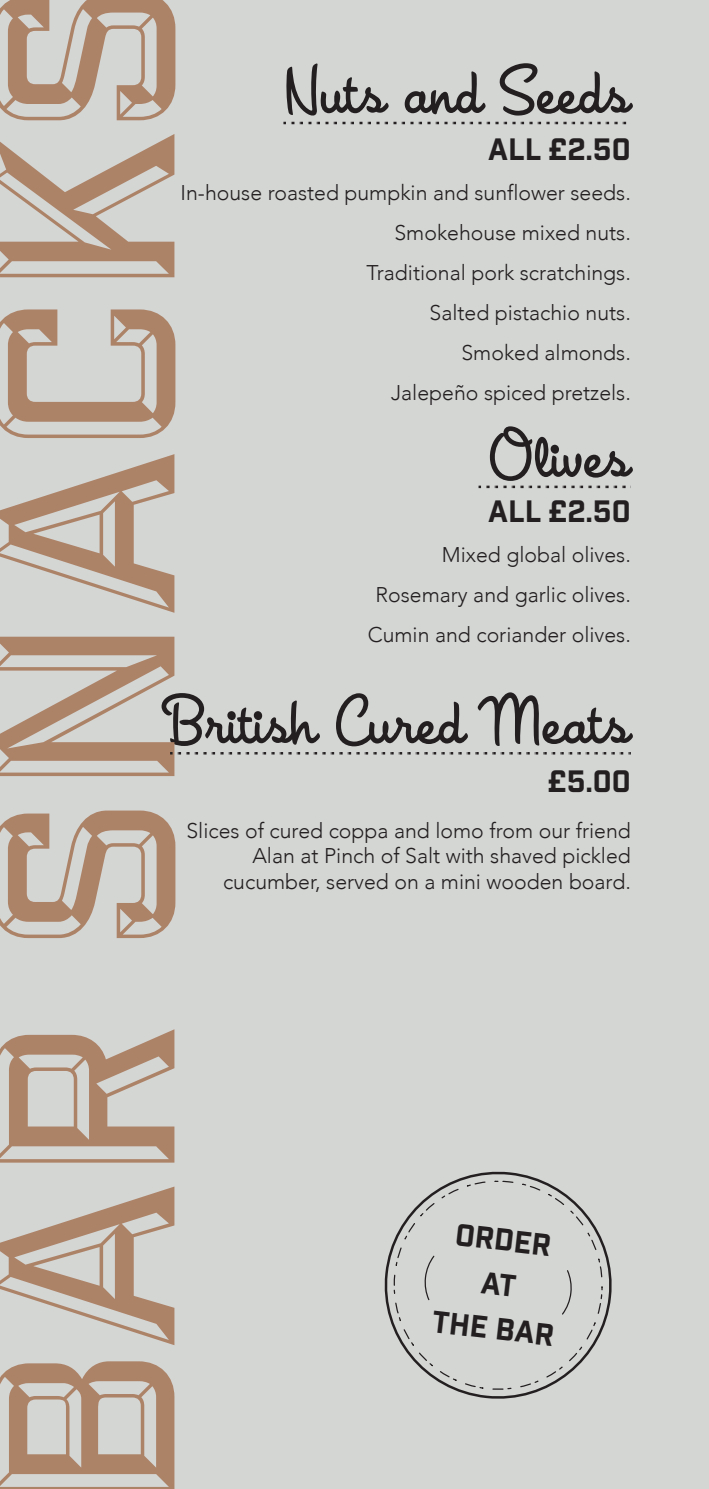
<style>
.page{position:relative;width:709px;height:1489px;background:#fff}
.page>*{position:absolute;margin:0;border:0;box-sizing:border-box;transform-origin:0 0}
.t1{font:251px "Industry Inc Bevel";color:#ad8368}
.t2{font:63.25px "House A Rama League Night";color:#231f20}
.t3{font:30px/44.5px "Industry Inc Base";color:#231f20;text-align:center}
.t4{font:300 21.25px/40px "Avenir";color:#231f20;text-align:right}
</style>
<div class="page">
<div style="left:0;top:0;width:709px;height:1488px;background:#d4d6d4"></div>
<svg style="left:384px;top:1171px;width:228px;height:228px"></svg>
<svg style="left:389px;top:1175px;width:218px;height:219px"></svg>
<svg style="left:283px;top:122px;width:344px;height:2px"></svg>
<svg style="left:170px;top:752px;width:461px;height:2px"></svg>
<svg style="left:478px;top:485px;width:153px;height:3px"></svg>
<h1 class="t1" style="left:-67px;top:1509px;width:1533px;rotate:-90deg">BAR SNACKS</h1>
<h2 class="t2" style="left:284px;top:54px;width:347px">Nuts and Seeds</h2>
<h3 class="t3" style="left:488px;top:128px;width:144px">ALL £2.50</h3>
<p class="t4" style="left:180px;top:172px;width:452px">In-house roasted pumpkin and sunflower seeds.<br>Smokehouse mixed nuts.<br>Traditional pork scratchings.<br>Salted pistachio nuts.<br>Smoked almonds.<br>Jalepeño spiced pretzels.</p>
<h2 class="t2" style="left:490px;top:418px;width:141px">Olives</h2>
<h3 class="t3" style="left:488px;top:491px;width:144px">ALL £2.50</h3>
<p class="t4" style="left:368px;top:535px;width:265px">Mixed global olives.<br>Rosemary and garlic olives.<br>Cumin and coriander olives.</p>
<h2 class="t2" style="left:161px;top:684px;width:470px">British Cured Meats</h2>
<h3 class="t3" style="left:548px;top:761px;width:84px">£5.00</h3>
<p class="t4" style="left:186px;top:817px;width:446px;line-height:25.5px">Slices of cured coppa and lomo from our friend<br>Alan at Pinch of Salt with shaved pickled cucumber, served on a mini wooden board.</p>
<h3 class="t3" style="left:446px;top:1211px;width:124px;rotate:7deg">ORDER<br>AT<br>THE BAR</h3>
</div>
